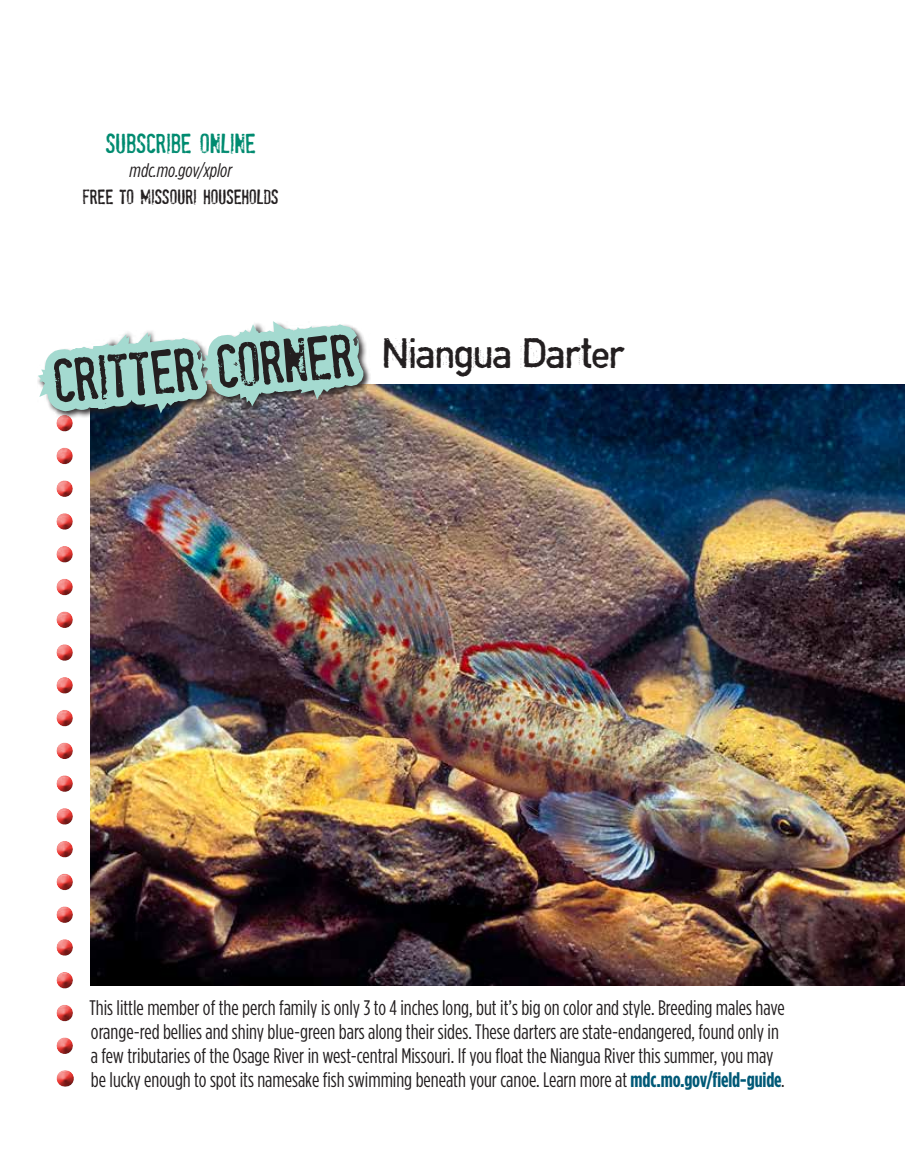
<style>
.page{position:relative;width:905px;height:1168px;background:#fff}
.page>*{position:absolute;margin:0;border:0;box-sizing:border-box;transform-origin:0 0}
.Back_Cover_-_H1{font:54px "Stam Pete";color:#231f20}
.Back_Cover_-_H1-2{font:30px "Copystruct Normal";letter-spacing:-.07em;color:#231f20}
.t1{font:24px "Stam Pete";letter-spacing:-.005em;color:#008b70}
.Back_Cover_-_text{font:21px/24px "Gotham Condensed";color:#231f20}
.t2{font:italic 19.5px "Gotham Condensed";color:#231f20}
.t3{font:18px "Stam Pete";letter-spacing:-.005em;color:#231f20}
.s1{font-weight:700;color:#005977}
</style>
<div class="page">
<img style="left:168px;top:384px;width:736px;height:601px">
<img style="left:56px;top:765px;width:112px;height:322px">
<svg style="left:132px;top:765px;width:80px;height:35px;background:#f4c95d"></svg>
<svg style="left:155px;top:771px;width:91px;height:20px;background:#f6d35f"></svg>
<img style="left:37px;top:331px;width:204px;height:434px">
<img style="left:241px;top:329px;width:5px;height:455px">
<img style="left:246px;top:321px;width:142px;height:472px">
<img style="left:288px;top:321px;width:80px;height:466px">
<img style="left:311px;top:321px;width:139px;height:457px">
<p class="t1" style="left:106px;top:125px;width:151px">SUBSCRIBE ONLINE</p>
<p class="t2" style="left:130px;top:159px;width:104px">mdc.mo.gov/xplor</p>
<p class="t3" style="left:83px;top:183px;width:197px">FREE TO MISSOURI HOUSEHOLDS</p>
<h1 class="Back_Cover_-_H1" style="left:50px;top:339px;width:303px;rotate:-5deg">CRITTER CORNER</h1>
<h1 class="Back_Cover_-_H1-2" style="left:384px;top:335px;width:243px">Niangua Darter</h1>
<p class="Back_Cover_-_text" style="left:89px;top:995px;width:696px">This little member of the perch family is only 3 to 4 inches long, but it’s big on color and style. Breeding males have orange-red bellies and shiny blue-green bars along their sides. These darters are state-endangered, found only in a few tributaries of the Osage River in west-central Missouri. If you float the Niangua River this summer, you may be lucky enough to spot its namesake fish swimming beneath your canoe. Learn more at <span class="s1">mdc.mo.gov/field-guide</span>.</p>
</div>
